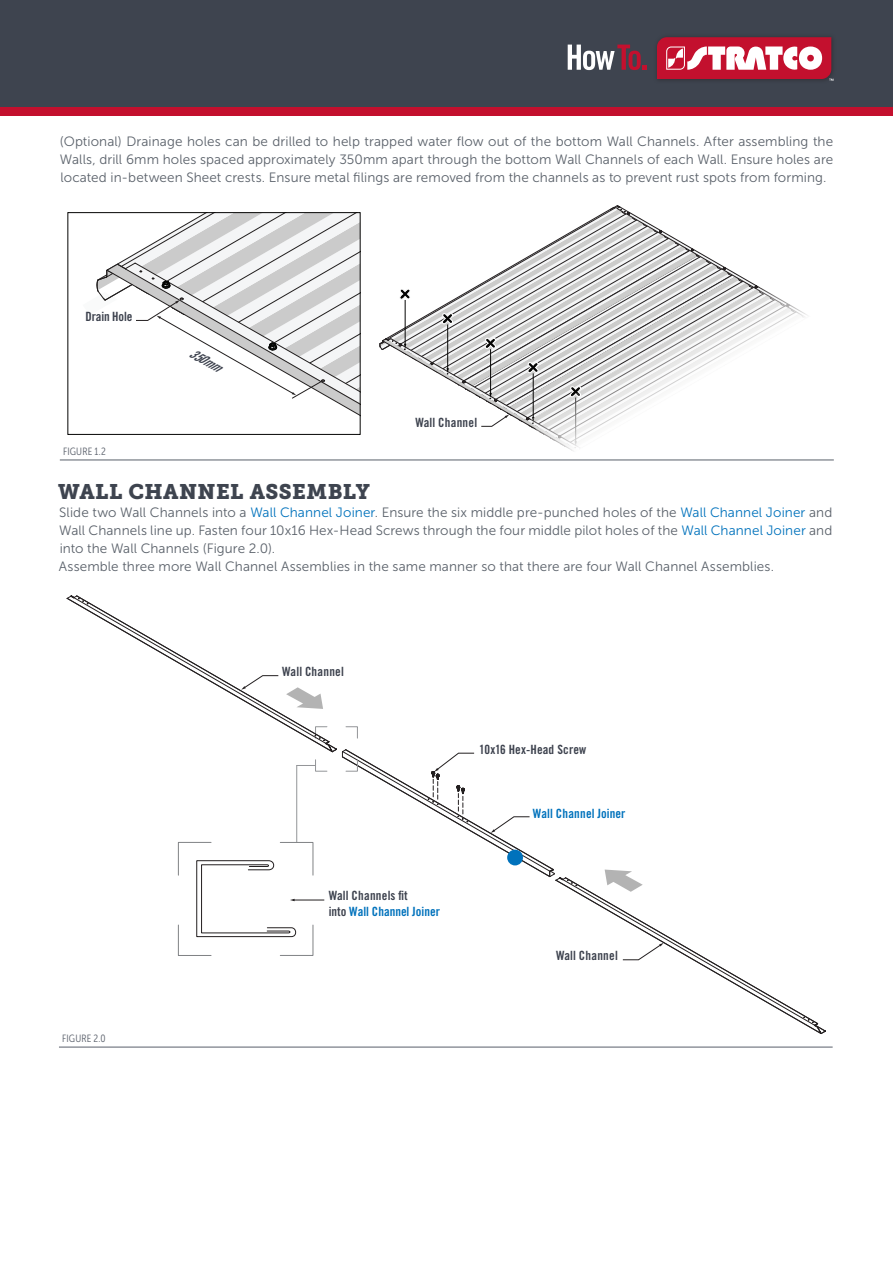
<style>
.page{position:relative;width:893px;height:1263px;background:#fff}
.page>*{position:absolute;margin:0;border:0;box-sizing:border-box;transform-origin:0 0}
.t1{font:21px "Museo Slab 900";letter-spacing:.02em;color:#3e444f}
.t2{font:13.5px/18px "Museo Sans 300";letter-spacing:.01em;color:#5a616a;text-align:justify}
.t3{font:italic 13.2px "Trade Gothic LT Std Bd Cn 20";color:#3d424e}
.t4{font:12.75px/15.3px "Trade Gothic LT Std Bd Cn 20";letter-spacing:.01em;color:#3d424e}
.t5{font:12.75px "Trade Gothic LT Std Bd Cn 20";letter-spacing:.015em;color:#0072bc}
.t6{font:12.75px "Trade Gothic LT Std Bd Cn 20";letter-spacing:-.01em;color:#3d424e}
.t7{font:10.5px "Museo Sans Cond 300";letter-spacing:.02em;color:#595f6a}
.s1{color:#0072bc}
</style>
<div class="page">
<div style="left:0;top:0;width:893px;height:107px;background:#3e444f"></div>
<div style="left:0;top:107px;width:893px;height:9px;background:#c3102e"></div>
<svg style="left:568px;top:45px;width:79px;height:25px"></svg>
<div style="left:653px;top:33px;width:183px;height:51px;background:#3b404a"></div>
<svg style="left:657px;top:37px;width:176px;height:44px;background:#cb596d"></svg>
<svg style="left:66px;top:595px;width:760px;height:439px"></svg>
<hr style="left:59px;top:1047px;width:774px;height:1px;background:#595f6a">
<div style="left:507px;top:850px;width:16px;height:15px;background:#0072bc;border-radius:50%"></div>
<hr style="left:60px;top:460px;width:774px;height:1px;background:#595f6a">
<svg style="left:83px;top:213px;width:277px;height:221px"></svg>
<svg style="left:379px;top:205px;width:306px;height:222px"></svg>
<svg style="left:531px;top:244px;width:277px;height:207px"></svg>
<p class="t2" style="left:60px;top:133px;width:775px">(Optional) Drainage holes can be drilled to help trapped water flow out of the bottom Wall Channels. After assembling the Walls, drill 6mm holes spaced approximately 350mm apart through the bottom Wall Channels of each Wall. Ensure holes are located in-between Sheet crests. Ensure metal filings are removed from the channels as to prevent rust spots from forming.</p>
<p class="t6" style="left:86px;top:308px;width:48px">Drain Hole</p>
<p class="t7" style="left:63px;top:446px;width:44px">FIGURE 1.2</p>
<p class="t3" style="left:194px;top:345px;width:35px;rotate:30deg">350mm</p>
<p class="t4" style="left:415px;top:414px;width:63px">Wall Channel</p>
<p class="t1" style="left:58px;top:479px;width:313px">WALL CHANNEL ASSEMBLY</p>
<p class="t2" style="left:59px;top:504px;width:775px">Slide two Wall Channels into a <span class="s1">Wall Channel Joiner</span>. Ensure the six middle pre-punched holes of the <span class="s1">Wall Channel Joiner</span> and Wall Channels line up. Fasten four 10x16 Hex-Head Screws through the four middle pilot holes of the <span class="s1">Wall Channel Joiner</span> and into the Wall Channels (Figure 2.0).</p>
<p class="t2" style="left:59px;top:558px;width:717px">Assemble three more Wall Channel Assemblies in the same manner so that there are four Wall Channel Assemblies.</p>
<p class="t7" style="left:62px;top:1033px;width:45px">FIGURE 2.0</p>
<p class="t4" style="left:282px;top:664px;width:63px">Wall Channel</p>
<p class="t4" style="left:329px;top:888px;width:113px">Wall Channels fit<br>into <span class="s1">Wall Channel Joiner</span></p>
<p class="t4" style="left:479px;top:742px;width:109px">10x16 Hex-Head Screw</p>
<p class="t5" style="left:533px;top:805px;width:94px">Wall Channel Joiner</p>
<p class="t4" style="left:556px;top:948px;width:63px">Wall Channel</p>
</div>
